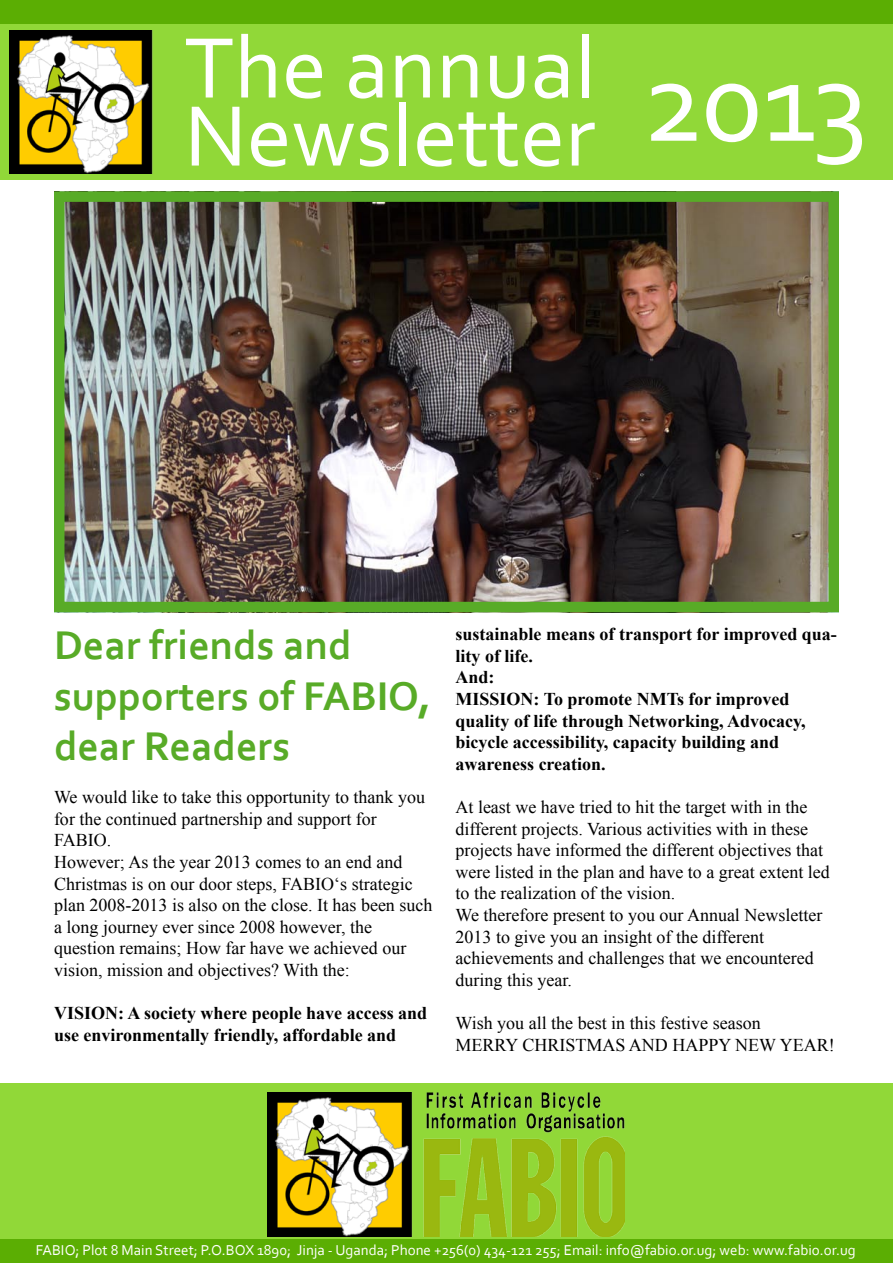
<style>
.page{position:relative;width:893px;height:1263px;background:#fff}
.page>*{position:absolute;margin:0;border:0;box-sizing:border-box;transform-origin:0 0}
.t1{font:90px/68.1px "Corbel";color:#fff}
.t2{font:700 42px/50.4px "Corbel";color:#58ab27}
.t3{font:18px/21.6px "Times New Roman";color:#000}
.t4{font:700 18px/21.6px "Times New Roman";color:#000}
.t5{font:15px "Corbel";color:#fff}
</style>
<div class="page">
<div style="left:0;top:1084px;width:893px;height:179px;background:#91d838"></div>
<div style="left:0;top:0;width:893px;height:179px;background:#91d838"></div>
<div style="left:0;top:0;width:893px;height:23px;background:#57ab00"></div>
<img style="left:10px;top:30px;width:142px;height:143px">
<div style="left:0;top:1239px;width:893px;height:24px;background:#57ab00"></div>
<img style="left:267px;top:1092px;width:357px;height:144px">
<img style="left:65px;top:202px;width:763px;height:399px">
<div style="left:54px;top:191px;width:785px;height:421px;border:10px solid #58ab27"></div>
<h1 class="t1" style="left:184px;top:31px;width:685px">The annual<br>Newsletter <sup>2013</sup></h1>
<h2 class="t2" style="left:54px;top:619px;width:379px">Dear friends and supporters of FABIO, dear Readers</h2>
<p class="t3" style="left:54px;top:786px;width:380px">We would like to take this opportunity to thank you for the continued partnership and support for FABIO.<br>However; As the year 2013 comes to an end and Christmas is on our door steps, FABIO‘s strategic plan 2008-2013 is also on the close. It has been such a long journey ever since 2008 however, the question remains; How far have we achieved our vision, mission and objectives? With the:</p>
<p class="t4" style="left:54px;top:1002px;width:375px">VISION: A society where people have access and use environmentally friendly, affordable and</p>
<p class="t4" style="left:455px;top:623px;width:383px">sustainable means of transport for improved qua&shy;lity of life.<br>And:<br>MISSION: To promote NMTs for improved quality of life through Networking, Advocacy, bicycle accessibility, capacity building and awareness creation.</p>
<p class="t3" style="left:455px;top:796px;width:376px">At least we have tried to hit the target with in the different projects. Various activities with in these projects have informed the different objectives that were listed in the plan and have to a great extent led to the realization of the vision.<br>We therefore present to you our Annual Newsletter 2013 to give you an insight of the different achievements and challenges that we encountered during this year.</p>
<p class="t3" style="left:455px;top:1012px;width:381px">Wish you all the best in this festive season<br>MERRY CHRISTMAS AND HAPPY NEW YEAR!</p>
<p class="t5" style="left:36px;top:1241px;width:821px">FABIO; Plot 8 Main Street; P.O.BOX 1890; Jinja - Uganda; Phone +256(0) 434-121 255; Email: info@fabio.or.ug; web: www.fabio.or.ug</p>
</div>
